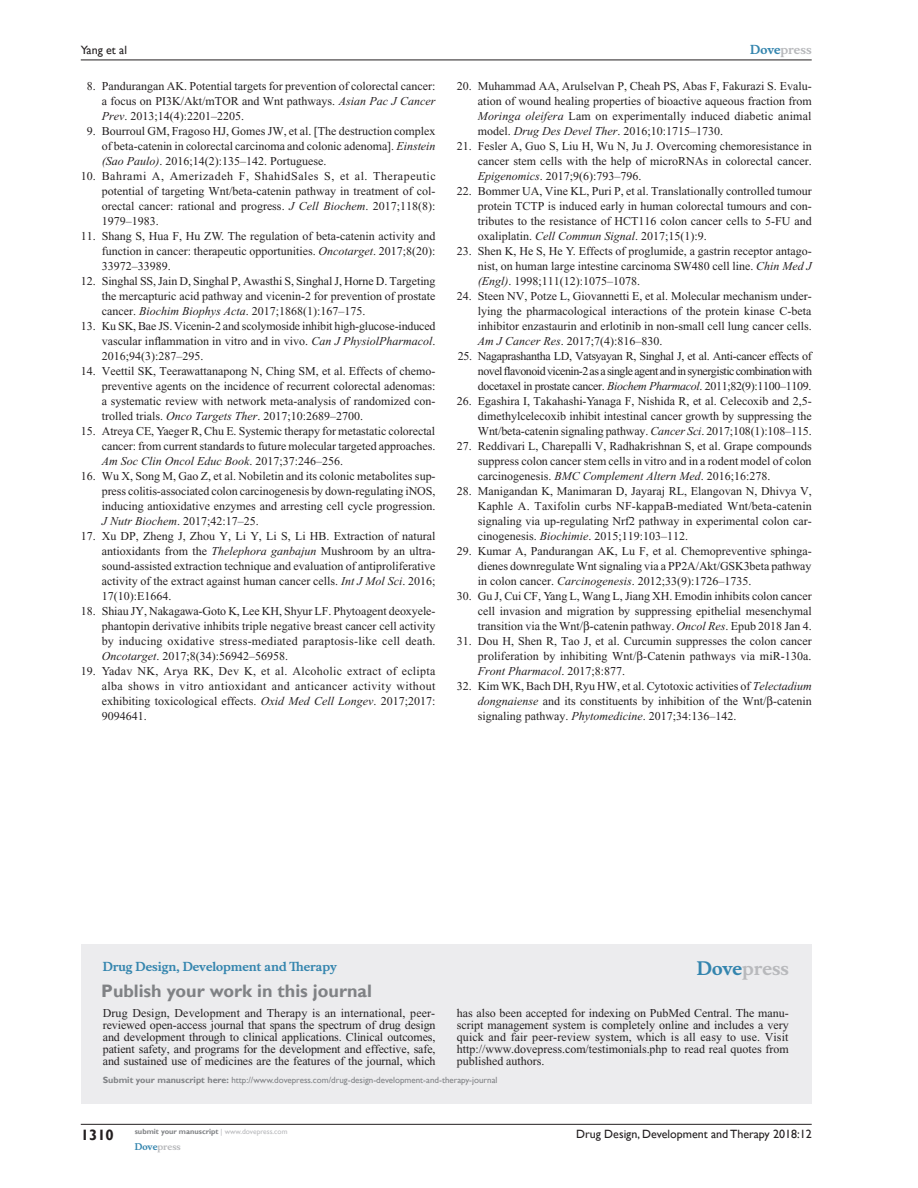
<style>
.page{position:relative;width:918px;height:1188px;background:#fff}
.page>*{position:absolute;margin:0;border:0;box-sizing:border-box;transform-origin:0 0}
.PromBx-H1{font:700 18px "Gill Sans";color:#808285}
.PromBx-Brand{font:700 18px "Musee";color:#b8b9bc}
.t1{font:700 15px "Gill Sans";color:#231f20}
.RefNL2{font:12px/15px "Times New Roman";color:#231f20;text-align:justify}
.PromBx-Tx{font:12px/12px "Times New Roman";letter-spacing:-.005em;color:#231f20;text-align:justify}
.t2{font:12px "Gill Sans";color:#231f20}
.PromBx-JrnlName{font:700 12px "Musee";color:#3485ae}
.t3{font:700 12px "Musee";color:#b8b9bc}
.PromBx-SubmitMssWebA{font:9px "Gill Sans";color:#808285}
.t4{font:700 9px "Musee";color:#b8b9bc}
.t5{font:700 7.5px "Gill Sans";color:#808285}
.s1{font-style:italic}
.s2{color:#3485ae}
.s3{font-weight:700}
.s4{font-weight:400;color:#b8b9bc}
</style>
<div class="page">
<div style="left:81px;top:944px;width:731px;height:159px;background:#ececee"></div>
<hr style="left:81px;top:1124px;width:731px;height:1px;background:#231f20">
<hr style="left:81px;top:60px;width:731px;height:1px;background:#231f20">
<p class="t2" style="left:81px;top:43px;width:48px">Yang et al</p>
<p class="RefNL2" style="left:102px;top:79px;width:335px;text-indent:-15px">8. Pandurangan AK. Potential targets for prevention of colorectal cancer: a focus on PI3K/Akt/mTOR and Wnt pathways. <span class="s1">Asian Pac J Cancer Prev</span>. 2013;14(4):2201–2205.</p>
<p class="RefNL2" style="left:102px;top:124px;width:335px;text-indent:-15px">9. Bourroul GM, Fragoso HJ, Gomes JW, et al. [The destruction complex of beta-catenin in colorectal carcinoma and colonic adenoma]. <span class="s1">Einstein (Sao Paulo)</span>. 2016;14(2):135–142. Portuguese.</p>
<p class="RefNL2" style="left:102px;top:169px;width:336px;text-indent:-21px">10. Bahrami A, Amerizadeh F, ShahidSales S, et al. Therapeutic potential of targeting Wnt/beta-catenin pathway in treatment of col&shy;orectal cancer: rational and progress. <span class="s1">J Cell Biochem</span>. 2017;118(8):<br>1979–1983.</p>
<p class="RefNL2" style="left:102px;top:229px;width:335px;text-indent:-21px">11. Shang S, Hua F, Hu ZW. The regulation of beta-catenin activity and function in cancer: therapeutic opportunities. <span class="s1">Oncotarget</span>. 2017;8(20):<br>33972–33989.</p>
<p class="RefNL2" style="left:102px;top:274px;width:335px;text-indent:-21px">12. Singhal SS, Jain D, Singhal P, Awasthi S, Singhal J, Horne D. Targeting the mercapturic acid pathway and vicenin-2 for prevention of prostate cancer. <span class="s1">Biochim Biophys Acta</span>. 2017;1868(1):167–175.</p>
<p class="RefNL2" style="left:102px;top:319px;width:335px;text-indent:-21px">13. Ku SK, Bae JS. Vicenin-2 and scolymoside inhibit high-glucose-induced vascular inflammation in vitro and in vivo. <span class="s1">Can J PhysiolPharmacol</span>.<br>2016;94(3):287–295.</p>
<p class="RefNL2" style="left:102px;top:364px;width:335px;text-indent:-21px">14. Veettil SK, Teerawattanapong N, Ching SM, et al. Effects of chemo&shy;preventive agents on the incidence of recurrent colorectal adenomas: a systematic review with network meta-analysis of randomized con&shy;trolled trials. <span class="s1">Onco Targets Ther</span>. 2017;10:2689–2700.</p>
<p class="RefNL2" style="left:102px;top:424px;width:335px;text-indent:-21px">15. Atreya CE, Yaeger R, Chu E. Systemic therapy for metastatic colorectal cancer: from current standards to future molecular targeted approaches.<br><span class="s1">Am Soc Clin Oncol Educ Book</span>. 2017;37:246–256.</p>
<p class="RefNL2" style="left:102px;top:469px;width:335px;text-indent:-21px">16. Wu X, Song M, Gao Z, et al. Nobiletin and its colonic metabolites sup&shy;press colitis-associated colon carcinogenesis by down-regulating iNOS, inducing antioxidative enzymes and arresting cell cycle progression.<br><span class="s1">J Nutr Biochem</span>. 2017;42:17–25.</p>
<p class="RefNL2" style="left:102px;top:529px;width:335px;text-indent:-21px">17. Xu DP, Zheng J, Zhou Y, Li Y, Li S, Li HB. Extraction of natural antioxidants from the <span class="s1">Thelephora ganbajun</span> Mushroom by an ultra&shy;sound-assisted extraction technique and evaluation of antiproliferative activity of the extract against human cancer cells. <span class="s1">Int J Mol Sci</span>. 2016; 17(10):E1664.</p>
<p class="RefNL2" style="left:102px;top:604px;width:335px;text-indent:-21px">18. Shiau JY, Nakagawa-Goto K, Lee KH, Shyur LF. Phytoagent deoxyele&shy;phantopin derivative inhibits triple negative breast cancer cell activity by inducing oxidative stress-mediated paraptosis-like cell death.<br><span class="s1">Oncotarget</span>. 2017;8(34):56942–56958.</p>
<p class="RefNL2" style="left:102px;top:664px;width:335px;text-indent:-21px">19. Yadav NK, Arya RK, Dev K, et al. Alcoholic extract of eclipta alba shows in vitro antioxidant and anticancer activity without exhibiting toxicological effects. <span class="s1">Oxid Med Cell Longev</span>. 2017;2017:<br>9094641.</p>
<p class="t3" style="left:750px;top:43px;width:63px"><span class="s2">Dove</span>press</p>
<p class="RefNL2" style="left:478px;top:79px;width:335px;text-indent:-21px">20. Muhammad AA, Arulselvan P, Cheah PS, Abas F, Fakurazi S. Evalu&shy;ation of wound healing properties of bioactive aqueous fraction from <span class="s1">Moringa oleifera</span> Lam on experimentally induced diabetic animal model. <span class="s1">Drug Des Devel Ther</span>. 2016;10:1715–1730.</p>
<p class="RefNL2" style="left:478px;top:139px;width:335px;text-indent:-21px">21. Fesler A, Guo S, Liu H, Wu N, Ju J. Overcoming chemoresistance in cancer stem cells with the help of microRNAs in colorectal cancer.<br><span class="s1">Epigenomics</span>. 2017;9(6):793–796.</p>
<p class="RefNL2" style="left:478px;top:184px;width:335px;text-indent:-21px">22. Bommer UA, Vine KL, Puri P, et al. Translationally controlled tumour protein TCTP is induced early in human colorectal tumours and con&shy;tributes to the resistance of HCT116 colon cancer cells to 5-FU and oxaliplatin. <span class="s1">Cell Commun Signal</span>. 2017;15(1):9.</p>
<p class="RefNL2" style="left:478px;top:244px;width:335px;text-indent:-21px">23. Shen K, He S, He Y. Effects of proglumide, a gastrin receptor antago&shy;nist, on human large intestine carcinoma SW480 cell line. <span class="s1">Chin Med J (Engl)</span>. 1998;111(12):1075–1078.</p>
<p class="RefNL2" style="left:478px;top:289px;width:335px;text-indent:-21px">24. Steen NV, Potze L, Giovannetti E, et al. Molecular mechanism under&shy;lying the pharmacological interactions of the protein kinase C-beta inhibitor enzastaurin and erlotinib in non-small cell lung cancer cells.<br><span class="s1">Am J Cancer Res</span>. 2017;7(4):816–830.</p>
<p class="RefNL2" style="left:478px;top:349px;width:336px;text-indent:-20px">25. Nagaprashantha LD, Vatsyayan R, Singhal J, et al. Anti-cancer effects of novel flavonoid vicenin-2 as a single agent and in synergistic combination with docetaxel in prostate cancer. <span class="s1">Biochem Pharmacol</span>. 2011;82(9):1100–1109.</p>
<p class="RefNL2" style="left:478px;top:394px;width:335px;text-indent:-21px">26. Egashira I, Takahashi-Yanaga F, Nishida R, et al. Celecoxib and 2,5- dimethylcelecoxib inhibit intestinal cancer growth by suppressing the Wnt/beta-catenin signaling pathway. <span class="s1">Cancer Sci</span>. 2017;108(1):108–115.</p>
<p class="RefNL2" style="left:478px;top:439px;width:335px;text-indent:-21px">27. Reddivari L, Charepalli V, Radhakrishnan S, et al. Grape compounds suppress colon cancer stem cells in vitro and in a rodent model of colon carcinogenesis. <span class="s1">BMC Complement Altern Med</span>. 2016;16:278.</p>
<p class="RefNL2" style="left:478px;top:484px;width:336px;text-indent:-21px">28. Manigandan K, Manimaran D, Jayaraj RL, Elangovan N, Dhivya V, Kaphle A. Taxifolin curbs NF-kappaB-mediated Wnt/beta-catenin signaling via up-regulating Nrf2 pathway in experimental colon car&shy;cinogenesis. <span class="s1">Biochimie</span>. 2015;119:103–112.</p>
<p class="RefNL2" style="left:478px;top:544px;width:335px;text-indent:-21px">29. Kumar A, Pandurangan AK, Lu F, et al. Chemopreventive sphinga&shy;dienes downregulate Wnt signaling via a PP2A/Akt/GSK3beta pathway in colon cancer. <span class="s1">Carcinogenesis</span>. 2012;33(9):1726–1735.</p>
<p class="RefNL2" style="left:478px;top:589px;width:336px;text-indent:-21px">30. Gu J, Cui CF, Yang L, Wang L, Jiang XH. Emodin inhibits colon cancer cell invasion and migration by suppressing epithelial mesenchymal transition via the Wnt/ -catenin pathway. <span class="s1">Oncol Res</span>. Epub 2018 Jan 4.</p>
<p class="RefNL2" style="left:478px;top:634px;width:335px;text-indent:-21px">31. Dou H, Shen R, Tao J, et al. Curcumin suppresses the colon cancer proliferation by inhibiting Wnt/ -Catenin pathways via miR-130a.<br><span class="s1">Front Pharmacol</span>. 2017;8:877.</p>
<p class="RefNL2" style="left:478px;top:679px;width:335px;text-indent:-21px">32. Kim WK, Bach DH, Ryu HW, et al. Cytotoxic activities of <span class="s1">Telectadium dongnaiense</span> and its constituents by inhibition of the Wnt/ -catenin signaling pathway. <span class="s1">Phytomedicine</span>. 2017;34:136–142.</p>
<p class="PromBx-JrnlName" style="left:103px;top:959px;width:236px">Drug Design, Development and Therapy</p>
<p class="PromBx-H1" style="left:101px;top:980px;width:272px">Publish your work in this journal</p>
<p class="PromBx-Brand" style="left:697px;top:958px;width:94px"><span class="s2">Dove</span>press</p>
<p class="PromBx-Tx" style="left:103px;top:1007px;width:334px">Drug Design, Development and Therapy is an international, peer&shy;reviewed open-access journal that spans the spectrum of drug design and development through to clinical applications. Clinical outcomes, patient safety, and programs for the development and effective, safe, and sustained use of medicines are the features of the journal, which</p>
<p class="PromBx-Tx" style="left:457px;top:1007px;width:333px">has also been accepted for indexing on PubMed Central. The manu&shy;script management system is completely online and includes a very quick and fair peer-review system, which is all easy to use. Visit http://www.dovepress.com/testimonials.php to read real quotes from published authors.</p>
<p class="PromBx-SubmitMssWebA" style="left:103px;top:1075px;width:396px"><span class="s3">Submit your manuscript here:</span> http://www.dovepress.com/drug-design-development-and-therapy-journal</p>
<p class="t1" style="left:81px;top:1126px;width:35px">1310</p>
<p class="t5" style="left:135px;top:1127px;width:154px">submit your manuscript <span class="s4">| www.dovepress.com</span></p>
<p class="t4" style="left:135px;top:1141px;width:48px"><span class="s2">Dove</span>press</p>
<p class="t2" style="left:576px;top:1127px;width:237px">Drug Design, Development and Therapy 2018:12</p>
</div>
